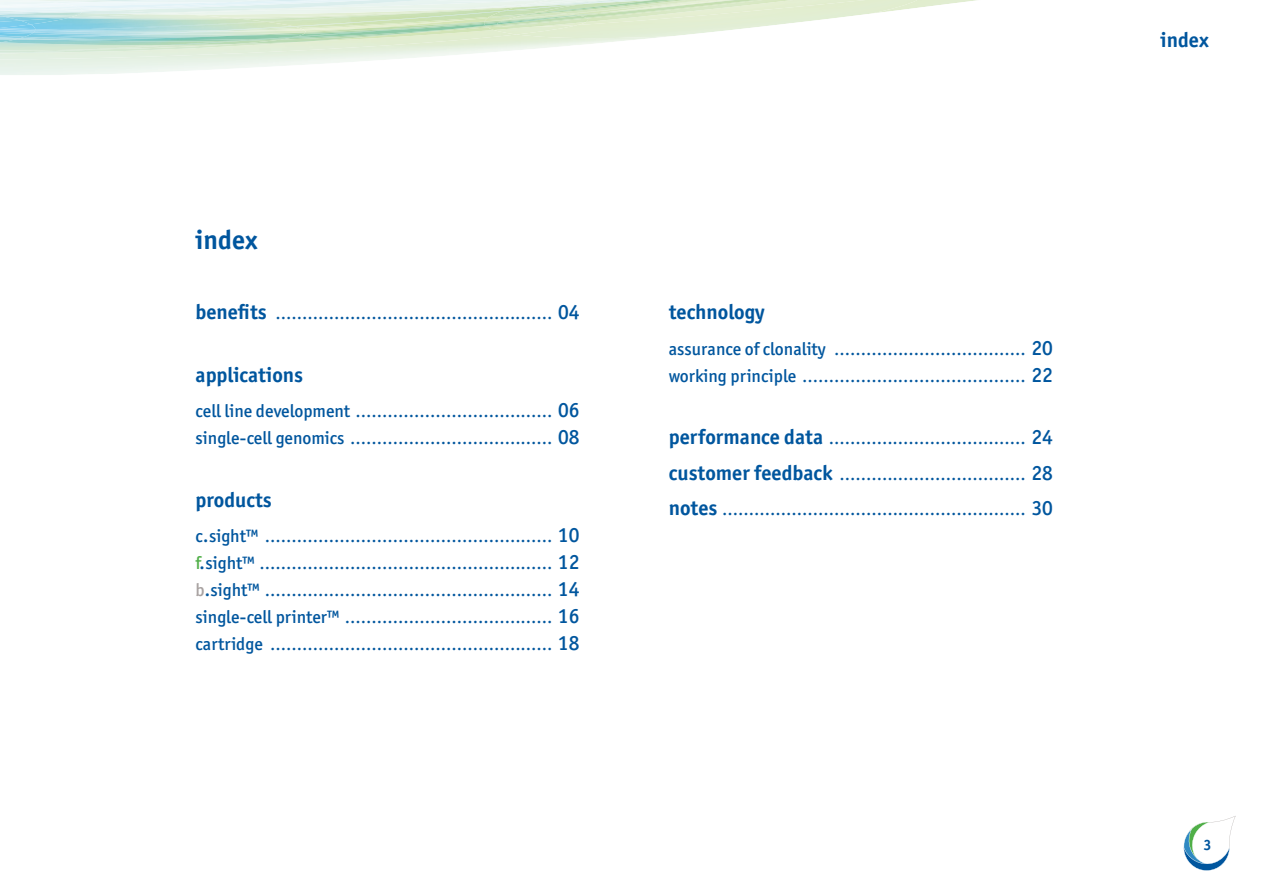
<style>
.page{position:relative;width:1263px;height:893px;background:#fff}
.page>*{position:absolute;margin:0;border:0;box-sizing:border-box;transform-origin:0 0}
.t1{font:700 27px "Officina Sans ITC Pro";color:#00569e}
.t2{font:700 21px "Officina Sans ITC Pro";color:#00569e}
.t3{font:18px/27px "Officina Sans ITC Pro";color:#00569e}
.t4{font:700 15px "Officina Sans ITC Pro";color:#00569e}
.s1{font-weight:700;font-size:21px}
.s2{font-weight:500;font-size:21px}
.s3{font-weight:500}
.s4{font-weight:500;color:#50af48}
.s5{font-weight:500;color:#a8a2a1}
</style>
<div class="page">
<svg style="left:1183px;top:816px;width:52px;height:55px"></svg>
<img style="left:230px;top:0;width:101px;height:7px">
<img style="left:98px;top:0;width:160px;height:3px">
<img style="left:98px;top:1px;width:124px;height:1px">
<img style="left:98px;top:2px;width:132px;height:6px">
<img style="left:485px;top:27px;width:3px;height:6px">
<img style="left:304px;top:38px;width:143px;height:2px">
<img style="left:305px;top:22px;width:102px;height:2px">
<img style="left:381px;top:23px;width:26px;height:1px">
<img style="left:293px;top:24px;width:192px;height:14px">
<img style="left:304px;top:28px;width:103px;height:6px">
<img style="left:407px;top:22px;width:77px;height:6px">
<img style="left:366px;top:27px;width:58px;height:4px">
<img style="left:305px;top:31px;width:76px;height:6px">
<img style="left:388px;top:15px;width:57px;height:1px">
<img style="left:265px;top:15px;width:123px;height:7px">
<img style="left:170px;top:8px;width:283px;height:7px">
<img style="left:98px;top:10px;width:16px;height:3px">
<img style="left:0;top:19px;width:20px;height:2px">
<img style="left:98px;top:14px;width:132px;height:3px">
<img style="left:295px;top:27px;width:4px;height:3px">
<img style="left:268px;top:26px;width:27px;height:4px">
<img style="left:278px;top:40px;width:12px;height:1px">
<img style="left:247px;top:41px;width:20px;height:1px">
<img style="left:137px;top:30px;width:168px;height:3px">
<img style="left:125px;top:31px;width:55px;height:1px">
<img style="left:74px;top:32px;width:118px;height:2px">
<svg style="left:278px;top:32px;width:27px;height:6px"></svg>
<img style="left:107px;top:33px;width:129px;height:1px">
<img style="left:236px;top:33px;width:69px;height:3px">
<img style="left:103px;top:34px;width:201px;height:6px">
<img style="left:74px;top:34px;width:63px;height:3px">
<img style="left:74px;top:36px;width:33px;height:2px">
<img style="left:167px;top:41px;width:80px;height:4px">
<img style="left:237px;top:38px;width:41px;height:3px">
<img style="left:267px;top:37px;width:29px;height:2px">
<img style="left:61px;top:22px;width:207px;height:8px">
<img style="left:147px;top:13px;width:40px;height:1px">
<svg style="left:0;top:0;width:98px;height:19px"></svg>
<img style="left:20px;top:18px;width:47px;height:6px">
<img style="left:31px;top:24px;width:4px;height:4px">
<svg style="left:0;top:28px;width:74px;height:15px"></svg>
<img style="left:0;top:21px;width:31px;height:7px">
<img style="left:506px;top:4px;width:6px;height:2px">
<img style="left:541px;top:0;width:6px;height:6px">
<img style="left:547px;top:0;width:20px;height:12px">
<img style="left:757px;top:0;width:6px;height:18px">
<img style="left:580px;top:0;width:177px;height:18px">
<img style="left:567px;top:0;width:140px;height:14px">
<img style="left:626px;top:0;width:26px;height:3px">
<img style="left:582px;top:0;width:44px;height:4px">
<img style="left:494px;top:27px;width:72px;height:7px">
<img style="left:488px;top:27px;width:43px;height:3px">
<img style="left:549px;top:12px;width:7px;height:2px">
<svg style="left:453px;top:6px;width:96px;height:21px"></svg>
<img style="left:501px;top:18px;width:87px;height:9px">
<img style="left:498px;top:15px;width:80px;height:1px">
<img style="left:497px;top:16px;width:89px;height:10px">
<img style="left:497px;top:18px;width:63px;height:6px">
<img style="left:505px;top:14px;width:64px;height:6px">
<img style="left:789px;top:0;width:188px;height:24px">
<h1 class="t1" style="left:196px;top:223px;width:63px">index</h1>
<p class="t3" style="left:196px;top:300px;width:386px"><span class="s1">benefits</span> .................................................... <span class="s2">04</span></p>
<p class="t2" style="left:196px;top:362px;width:109px">applications</p>
<p class="t3" style="left:196px;top:398px;width:386px"><span class="s3">cell line development</span> ..................................... <span class="s2">06 </span><span class="s3">single-cell genomics</span> ...................................... <span class="s2">08</span></p>
<p class="t2" style="left:196px;top:487px;width:78px">products</p>
<p class="t3" style="left:196px;top:523px;width:386px;text-align:justify"><span class="s3">c.sight™</span> ...................................................... <span class="s2">10 </span><span class="s4">f</span><span class="s3">.sight™</span> ....................................................... <span class="s2">12 </span><span class="s5">b</span><span class="s3">.sight™</span> ...................................................... <span class="s2">14 </span><span class="s3">single-cell printer™</span> ....................................... <span class="s2">16 </span><span class="s3">cartridge</span> ..................................................... <span class="s2">18</span></p>
<p class="t2" style="left:669px;top:299px;width:97px">technology</p>
<p class="t3" style="left:669px;top:335px;width:386px"><span class="s3">assurance of clonality</span> .................................... <span class="s2">20 </span><span class="s3">working principle</span> .......................................... <span class="s2">22</span></p>
<p class="t3" style="left:669px;top:420px;width:386px;line-height:35.5px;text-align:justify"><span class="s1">performance data</span> ..................................... <span class="s2">24 </span><span class="s1">customer feedback</span> ................................... <span class="s2">28 </span><span class="s1">notes</span> ......................................................... <span class="s2">30</span></p>
<p class="t2" style="left:1160px;top:26px;width:50px">index</p>
<p class="t4" style="left:1203px;top:836px;width:10px">3</p>
</div>
